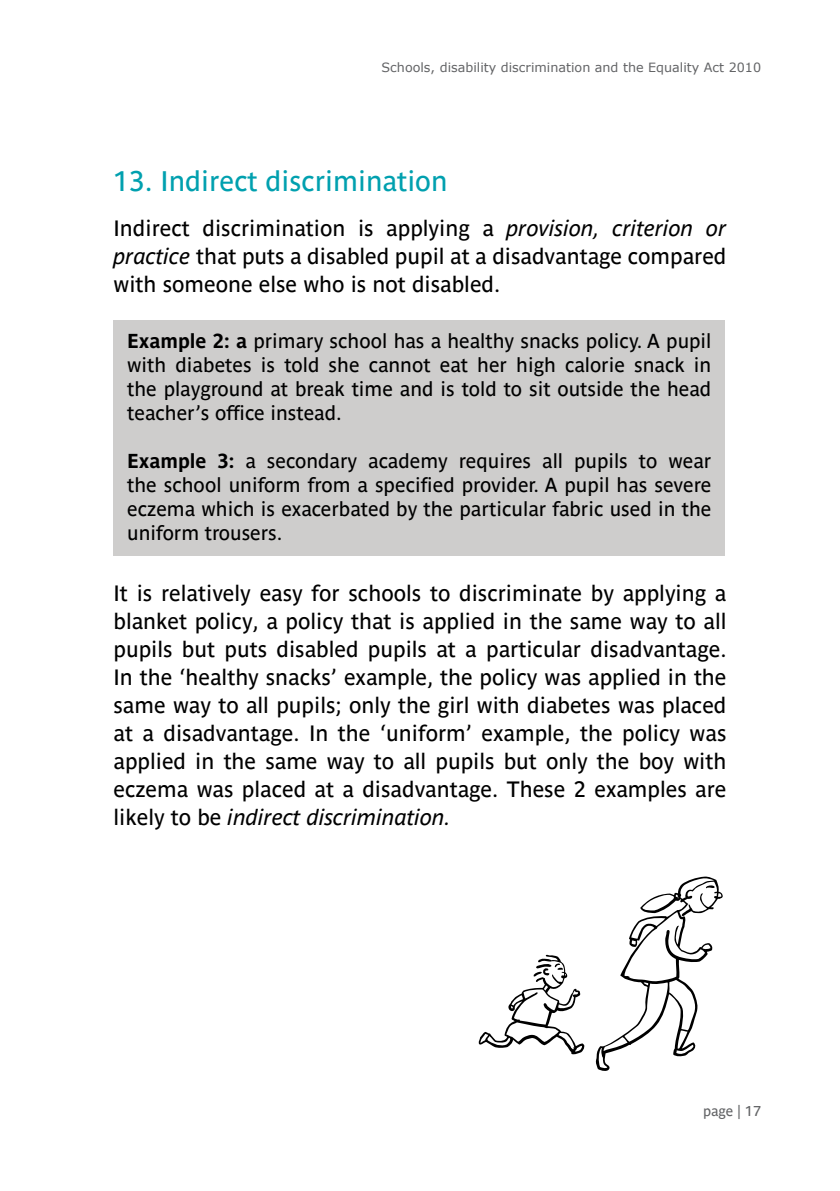
<style>
.page{position:relative;width:840px;height:1191px;background:#fff}
.page>*{position:absolute;margin:0;border:0;box-sizing:border-box;transform-origin:0 0}
.t1{font:28px "Parisine Std";color:#00a0af}
.t2{font:22px/28px "Parisine Std";color:#000;text-align:justify}
.t3{font:20px/24px "Parisine Std";color:#000;text-align:justify}
.t4{font:14.2px "Parisine Std";color:#636466}
.t5{font:12.8px "Verdana";color:#636466}
.s1{font-style:italic}
.s2{font-weight:700}
</style>
<div class="page">
<div style="left:113px;top:320px;width:611px;height:236px;background:#cecdcc"></div>
<svg style="left:478px;top:876px;width:244px;height:195px"></svg>
<svg style="left:705px;top:885px;width:9px;height:3px"></svg>
<svg style="left:532px;top:962px;width:31px;height:15px"></svg>
<p class="t5" style="left:381px;top:58px;width:381px">Schools, disability discrimination and the Equality Act 2010</p>
<p class="t1" style="left:113px;top:165px;width:335px">13. Indirect discrimination</p>
<p class="t2" style="left:113px;top:215px;width:614px">Indirect discrimination is applying a <span class="s1">provision, criterion or practice</span> that puts a disabled pupil at a disadvantage compared with someone else who is not disabled.</p>
<p class="t3" style="left:127px;top:328px;width:585px"><span class="s2">Example 2: a</span> primary school has a healthy snacks policy. A pupil with diabetes is told she cannot eat her high calorie snack in the playground at break time and is told to sit outside the head teacher’s office instead.</p>
<p class="t3" style="left:127px;top:448px;width:585px"><span class="s2">Example 3:</span> a secondary academy requires all pupils to wear the school uniform from a specified provider. A pupil has severe eczema which is exacerbated by the particular fabric used in the uniform trousers.</p>
<p class="t2" style="left:113px;top:579px;width:614px">It is relatively easy for schools to discriminate by applying a blanket policy, a policy that is applied in the same way to all pupils but puts disabled pupils at a particular disadvantage.<br>In the ‘healthy snacks’ example, the policy was applied in the same way to all pupils; only the girl with diabetes was placed at a disadvantage. In the ‘uniform’ example, the policy was applied in the same way to all pupils but only the boy with eczema was placed at a disadvantage. These 2 examples are likely to be <span class="s1">indirect discrimination.</span></p>
<p class="t4" style="left:702px;top:1102px;width:60px">page | 17</p>
</div>
